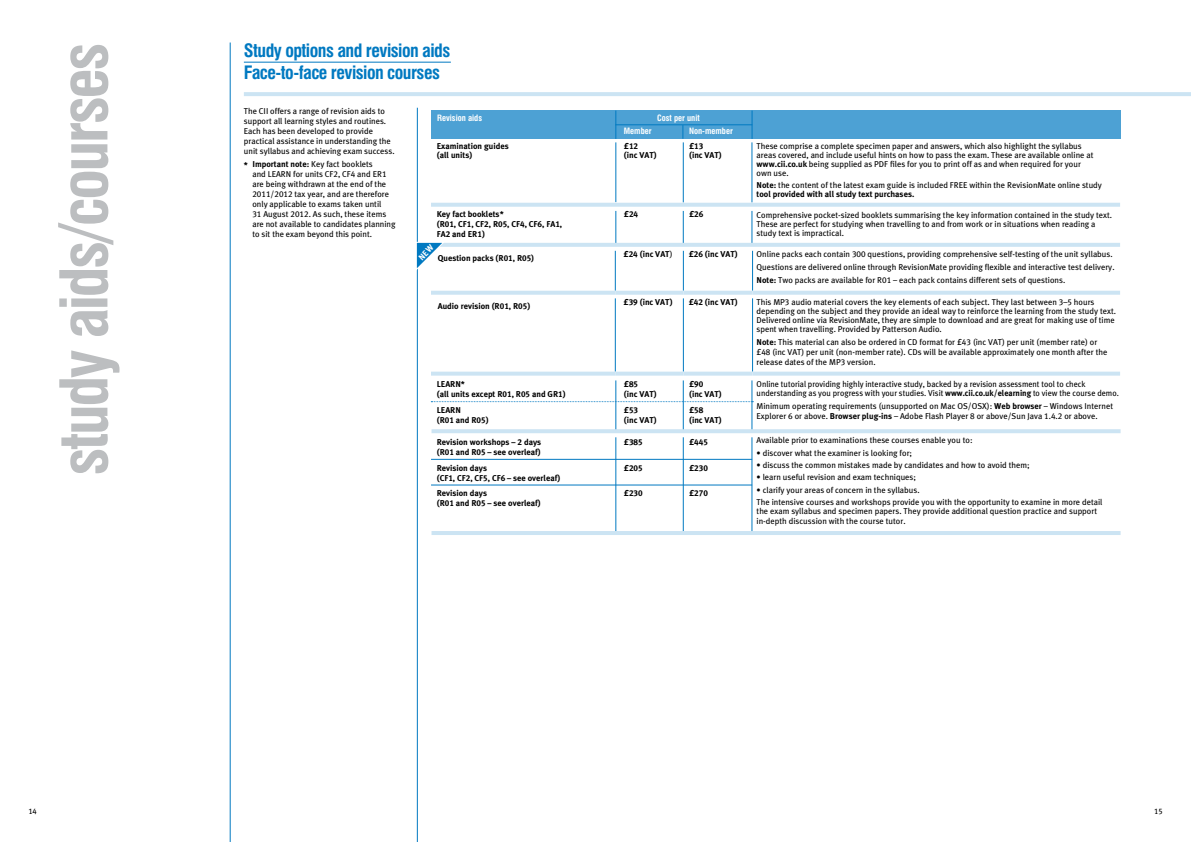
<style>
.page{position:relative;width:1191px;height:842px;background:#fff}
.page>*{position:absolute;margin:0;border:0;box-sizing:border-box;transform-origin:0 0}
.t1{font:700 condensed 64px "Swiss 721 BT";letter-spacing:-.04em;color:#bcbec0}
.t2{font:700 condensed 18px/22px "Swiss 721 BT";letter-spacing:-.03em;color:#0079c1}
.t3{font:8.5px/10px "Cii Meta Plus";color:#000}
.t4{font:700 8.5px/15.7px "Cii Meta Plus";color:#000}
.t5{font:8.5px/9px "Cii Meta Plus";color:#000;scale:.96 1}
.t6{font:700 condensed 8.5px "Swiss 721 BT";color:#fff}
.t7{font:8px "Cii Meta Plus";color:#000}
.s1{font-weight:700}
.s2{font-weight:400}
</style>
<div class="page">
<hr style="left:244px;top:92px;width:947px;height:4px;background:#cce4f3">
<hr style="left:230px;top:43px;width:1px;height:799px;background:#0079c1">
<hr style="left:244px;top:62px;width:207px;height:1px;background:#0079c1">
<hr style="left:417px;top:108px;width:1px;height:734px;background:#0079c1">
<div style="left:431px;top:111px;width:689px;height:28px;background:#4da1d4"></div>
<svg style="left:751px;top:111px;width:1px;height:28px"></svg>
<svg style="left:615px;top:111px;width:1px;height:28px"></svg>
<svg style="left:682px;top:125px;width:1px;height:14px"></svg>
<hr style="left:615px;top:142px;width:1px;height:60px;background:#0079c1">
<hr style="left:683px;top:142px;width:1px;height:60px;background:#0079c1">
<hr style="left:751px;top:142px;width:1px;height:60px;background:#0079c1">
<hr style="left:615px;top:211px;width:1px;height:33px;background:#0079c1">
<hr style="left:683px;top:211px;width:1px;height:33px;background:#0079c1">
<hr style="left:751px;top:211px;width:1px;height:33px;background:#0079c1">
<hr style="left:615px;top:124px;width:137px;height:1px;background:#0079c1">
<svg style="left:431px;top:203px;width:689px;height:4px;background:#cfe5f3"></svg>
<hr style="left:431px;top:243px;width:689px;height:4px;background:#cce4f3">
<svg style="left:431px;top:401px;width:322px;height:1px"></svg>
<hr style="left:431px;top:459px;width:321px;height:1px;background:#0079c1">
<hr style="left:431px;top:485px;width:321px;height:1px;background:#0079c1">
<hr style="left:615px;top:437px;width:1px;height:95px;background:#0079c1">
<hr style="left:683px;top:437px;width:1px;height:96px;background:#0079c1">
<hr style="left:751px;top:437px;width:1px;height:96px;background:#0079c1">
<hr style="left:615px;top:380px;width:1px;height:51px;background:#0079c1">
<hr style="left:683px;top:380px;width:1px;height:52px;background:#0079c1">
<hr style="left:751px;top:380px;width:1px;height:52px;background:#0079c1">
<hr style="left:431px;top:531px;width:689px;height:4px;background:#cce4f3">
<hr style="left:431px;top:429px;width:689px;height:4px;background:#cce4f3">
<hr style="left:615px;top:251px;width:1px;height:40px;background:#0079c1">
<hr style="left:683px;top:251px;width:1px;height:40px;background:#0079c1">
<hr style="left:752px;top:251px;width:1px;height:40px;background:#0079c1">
<hr style="left:615px;top:298px;width:1px;height:74px;background:#0079c1">
<hr style="left:683px;top:298px;width:1px;height:74px;background:#0079c1">
<hr style="left:752px;top:298px;width:1px;height:74px;background:#0079c1">
<svg style="left:431px;top:372px;width:184px;height:4px"></svg>
<svg style="left:615px;top:372px;width:68px;height:4px"></svg>
<svg style="left:683px;top:372px;width:69px;height:4px"></svg>
<svg style="left:752px;top:372px;width:368px;height:4px"></svg>
<svg style="left:431px;top:291px;width:184px;height:4px"></svg>
<svg style="left:615px;top:291px;width:68px;height:4px"></svg>
<svg style="left:683px;top:291px;width:69px;height:4px"></svg>
<svg style="left:752px;top:291px;width:368px;height:4px"></svg>
<svg style="left:416px;top:241px;width:27px;height:31px"></svg>
<h1 class="t1" style="left:46px;top:476px;width:435px;rotate:-90deg">study aids/courses</h1>
<h2 class="t2" style="left:244px;top:39px;width:208px">Study options and revision aids<br>Face-to-face revision courses</h2>
<p class="t3" style="left:244px;top:106px;width:152px">The CII offers a range of revision aids to support all learning styles and routines.<br>Each has been developed to provide practical assistance in understanding the unit syllabus and achieving exam success.</p>
<p class="t3" style="left:252px;top:159px;width:145px;text-indent:-8px"><span class="s1">* Important note:</span> Key fact booklets<br>and LEARN for units CF2, CF4 and ER1 are being withdrawn at the end of the 2011/2012 tax year, and are therefore only applicable to exams taken until<br>31 August 2012. As such, these items are not available to candidates planning to sit the exam beyond this point.</p>
<p class="t6" style="left:437px;top:113px;width:47px">Revision aids</p>
<p class="t6" style="left:657px;top:113px;width:44px">Cost per unit</p>
<p class="t6" style="left:624px;top:126px;width:29px">Member</p>
<p class="t6" style="left:689px;top:126px;width:45px">Non-member</p>
<p class="t4" style="left:437px;top:138px;width:74px">Examination guides</p>
<p class="t4" style="left:624px;top:138px;width:16px">£12</p>
<p class="t4" style="left:689px;top:138px;width:16px">£13</p>
<p class="t4" style="left:437px;top:147px;width:37px">(all units)</p>
<p class="t4" style="left:624px;top:147px;width:34px">(inc VAT)</p>
<p class="t4" style="left:689px;top:147px;width:34px">(inc VAT)</p>
<p class="t4" style="left:437px;top:206px;width:69px">Key fact booklets*</p>
<p class="t4" style="left:624px;top:206px;width:16px">£24</p>
<p class="t4" style="left:689px;top:206px;width:16px">£26</p>
<p class="t4" style="left:437px;top:219px;width:127px;line-height:10px">(R01, CF1, CF2, R05, CF4, CF6, FA1,<br>FA2 and ER1)</p>
<p class="t3" style="left:756px;top:142px;width:338px;line-height:9px">These comprise a complete specimen paper and answers, which also highlight the syllabus areas covered, and include useful hints on how to pass the exam. These are available online at <span class="s1">www.cii.co.uk</span> being supplied as PDF files for you to print off as and when required for your own use.</p>
<p class="t3" style="left:756px;top:180px;width:347px;line-height:9px"><span class="s1">Note:</span> the content of the latest exam guide is included FREE within the RevisionMate online study <span class="s1">tool provided with all study text purchases.</span></p>
<p class="t3" style="left:756px;top:210px;width:357px;line-height:9px">Comprehensive pocket-sized booklets summarising the key information contained in the study text.<br>These are perfect for studying when travelling to and from work or in situations when reading a study text is impractical.</p>
<p class="t4" style="left:438px;top:251px;width:98px">Question packs (R01, R05)</p>
<p class="t4" style="left:623px;top:247px;width:50px">£24 (inc VAT<span class="s2">)</span></p>
<p class="t4" style="left:689px;top:247px;width:51px">£26 (inc VAT)</p>
<p class="t3" style="left:756px;top:248px;width:359px;line-height:12.6px">Online packs each contain 300 questions, providing comprehensive self-testing of the unit syllabus.<br>Questions are delivered online through RevisionMate providing flexible and interactive test delivery.<br><span class="s1">Note:</span> Two packs are available for R01 – each pack contains different sets of questions.</p>
<p class="t4" style="left:438px;top:298px;width:94px">Audio revision (R01, R05)</p>
<p class="t4" style="left:623px;top:294px;width:51px">£39 (inc VAT)</p>
<p class="t4" style="left:689px;top:294px;width:51px">£42 (inc VAT)</p>
<p class="t3" style="left:756px;top:298px;width:361px;line-height:9px">This MP3 audio material covers the key elements of each subject. They last between 3–5 hours depending on the subject and they provide an ideal way to reinforce the learning from the study text.<br>Delivered online via RevisionMate, they are simple to download and are great for making use of time spent when travelling. Provided by Patterson Audio.</p>
<p class="t3" style="left:756px;top:337px;width:352px"><span class="s1">Note:</span> This material can also be ordered in CD format for £43 (inc VAT) per unit (member rate) or £48 (inc VAT) per unit (non-member rate). CDs will be available approximately one month after the release dates of the MP3 version.</p>
<p class="t4" style="left:437px;top:376px;width:30px">LEARN*</p>
<p class="t4" style="left:624px;top:376px;width:16px">£85</p>
<p class="t4" style="left:689px;top:376px;width:16px">£90</p>
<p class="t4" style="left:437px;top:386px;width:130px">(all units except R01, R05 and GR1)</p>
<p class="t4" style="left:624px;top:386px;width:34px">(inc VAT)</p>
<p class="t4" style="left:689px;top:386px;width:34px">(inc VAT)</p>
<p class="t4" style="left:437px;top:402px;width:26px">LEARN</p>
<p class="t4" style="left:624px;top:402px;width:16px">£53</p>
<p class="t4" style="left:689px;top:402px;width:16px">£58</p>
<p class="t4" style="left:437px;top:412px;width:53px">(R01 and R05)</p>
<p class="t4" style="left:624px;top:412px;width:34px">(inc VAT)</p>
<p class="t4" style="left:689px;top:412px;width:34px">(inc VAT)</p>
<p class="t4" style="left:437px;top:434px;width:106px">Revision workshops – 2 days</p>
<p class="t4" style="left:624px;top:434px;width:20px">£385</p>
<p class="t4" style="left:689px;top:434px;width:20px">£445</p>
<p class="t4" style="left:437px;top:444px;width:106px">(R01 and R05 – see overleaf)<br>Revision days</p>
<p class="t4" style="left:624px;top:460px;width:20px">£205</p>
<p class="t4" style="left:689px;top:460px;width:20px">£230</p>
<p class="t4" style="left:437px;top:470px;width:125px">(CF1, CF2, CF5, CF6 – see overleaf)<br>Revision days</p>
<p class="t4" style="left:624px;top:485px;width:20px">£230</p>
<p class="t4" style="left:689px;top:485px;width:20px">£270</p>
<p class="t4" style="left:437px;top:495px;width:106px">(R01 and R05 – see overleaf)</p>
<p class="t5" style="left:756px;top:380px;width:379px">Online tutorial providing highly interactive study, backed by a revision assessment tool to check understanding as you progress with your studies. Visit <span class="s1">www.cii.co.uk/elearning</span> to view the course demo.</p>
<p class="t3" style="left:756px;top:401px;width:358px">Minimum operating requirements (unsupported on Mac OS/OSX): <span class="s1">Web browser</span> – Windows Internet<br>Explorer 6 or above. <span class="s1">Browser plug-ins</span> – Adobe Flash Player 8 or above/Sun Java 1.4.2 or above.</p>
<p class="t3" style="left:756px;top:435px;width:217px">Available prior to examinations these courses enable you to:</p>
<p class="t3" style="left:756px;top:448px;width:157px">• discover what the examiner is looking for;</p>
<p class="t3" style="left:756px;top:460px;width:275px">• discuss the common mistakes made by candidates and how to avoid them;</p>
<p class="t3" style="left:756px;top:472px;width:161px">• learn useful revision and exam techniques;</p>
<p class="t3" style="left:756px;top:483px;width:347px;line-height:12.3px">• clarify your areas of concern in the syllabus.<br>The intensive courses and workshops provide you with the opportunity to examine in more detail</p>
<p class="t3" style="left:756px;top:507px;width:342px;line-height:9.5px">the exam syllabus and specimen papers. They provide additional question practice and support in-depth discussion with the course tutor.</p>
<p class="t7" style="left:28px;top:806px;width:10px">14</p>
<p class="t7" style="left:1154px;top:806px;width:10px">15</p>
</div>
